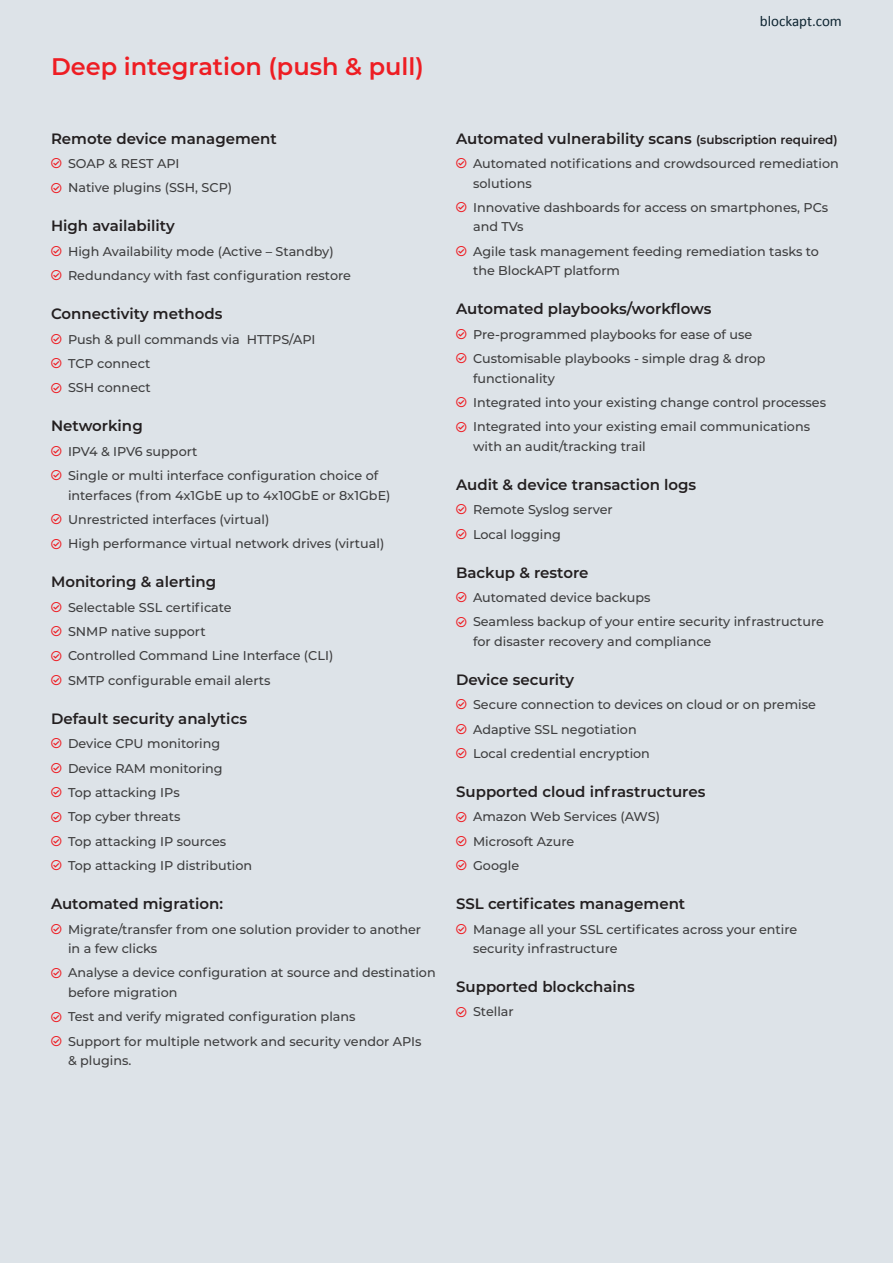
<style>
.page{position:relative;width:893px;height:1263px;background:#dde3e8}
.page>*{position:absolute;margin:0;border:0;box-sizing:border-box;transform-origin:0 0}
.t1{font:600 24px "Montserrat";color:#ee1d23}
.t2{font:600 15px "Montserrat";color:#231f20}
.t3{font:15px "Calibri";color:#0e2531}
.t4{font:500 12.75px/19.5px "Montserrat";color:#3e3e3f}
.s1{color:#ee1d23}
.s2{font-size:12px}
</style>
<div class="page">
<h1 class="t1" style="left:51px;top:50px;width:374px">Deep integration (push &amp; pull)</h1>
<p class="t2" style="left:51px;top:128px;width:227px">Remote device management</p>
<p class="t4" style="left:51px;top:153px;width:130px"><span class="s1">●</span> SOAP &amp; REST API</p>
<p class="t4" style="left:51px;top:178px;width:183px"><span class="s1">●</span> Native plugins (SSH, SCP)</p>
<p class="t2" style="left:51px;top:215px;width:125px">High availability</p>
<p class="t4" style="left:51px;top:241px;width:284px"><span class="s1">●</span> High Availability mode (Active – Standby)</p>
<p class="t4" style="left:51px;top:265px;width:301px"><span class="s1">●</span> Redundancy with fast configuration restore</p>
<p class="t2" style="left:51px;top:303px;width:173px">Connectivity methods</p>
<p class="t4" style="left:51px;top:329px;width:266px"><span class="s1">●</span> Push &amp; pull commands via HTTPS/API</p>
<p class="t4" style="left:51px;top:353px;width:101px"><span class="s1">●</span> TCP connect</p>
<p class="t4" style="left:51px;top:377px;width:101px"><span class="s1">●</span> SSH connect</p>
<p class="t2" style="left:51px;top:415px;width:93px">Networking</p>
<p class="t4" style="left:51px;top:441px;width:148px"><span class="s1">●</span> IPV4 &amp; IPV6 support</p>
<p class="t4" style="left:68px;top:465px;width:324px;text-indent:-17px"><span class="s1">●</span> Single or multi interface configuration choice of interfaces (from 4x1GbE up to 4x10GbE or 8x1GbE)</p>
<p class="t4" style="left:51px;top:509px;width:220px"><span class="s1">●</span> Unrestricted interfaces (virtual)</p>
<p class="t4" style="left:51px;top:533px;width:335px"><span class="s1">●</span> High performance virtual network drives (virtual)</p>
<p class="t2" style="left:51px;top:571px;width:167px">Monitoring &amp; alerting</p>
<p class="t4" style="left:51px;top:597px;width:182px"><span class="s1">●</span> Selectable SSL certificate</p>
<p class="t4" style="left:51px;top:621px;width:156px"><span class="s1">●</span> SNMP native support</p>
<p class="t4" style="left:51px;top:646px;width:284px"><span class="s1">●</span> Controlled Command Line Interface (CLI)</p>
<p class="t4" style="left:51px;top:670px;width:221px"><span class="s1">●</span> SMTP configurable email alerts</p>
<p class="t2" style="left:51px;top:708px;width:198px">Default security analytics</p>
<p class="t4" style="left:51px;top:733px;width:171px"><span class="s1">●</span> Device CPU monitoring</p>
<p class="t4" style="left:51px;top:758px;width:173px"><span class="s1">●</span> Device RAM monitoring</p>
<p class="t4" style="left:51px;top:782px;width:130px"><span class="s1">●</span> Top attacking IPs</p>
<p class="t4" style="left:51px;top:806px;width:131px"><span class="s1">●</span> Top cyber threats</p>
<p class="t4" style="left:51px;top:831px;width:177px"><span class="s1">●</span> Top attacking IP sources</p>
<p class="t4" style="left:51px;top:855px;width:203px"><span class="s1">●</span> Top attacking IP distribution</p>
<p class="t2" style="left:51px;top:893px;width:173px">Automated migration:</p>
<p class="t4" style="left:68px;top:919px;width:355px;text-indent:-17px"><span class="s1">●</span> Migrate/transfer from one solution provider to another in a few clicks</p>
<p class="t4" style="left:68px;top:962px;width:369px;text-indent:-17px"><span class="s1">●</span> Analyse a device configuration at source and destination before migration</p>
<p class="t4" style="left:51px;top:1006px;width:306px"><span class="s1">●</span> Test and verify migrated configuration plans</p>
<p class="t4" style="left:68px;top:1031px;width:355px;text-indent:-17px"><span class="s1">●</span> Support for multiple network and security vendor APIs &amp; plugins.</p>
<p class="t3" style="left:760px;top:10px;width:84px">blockapt.com</p>
<p class="t2" style="left:456px;top:128px;width:383px">Automated vulnerability scans <span class="s2">(subscription required)</span></p>
<p class="t4" style="left:473px;top:153px;width:367px;text-indent:-17px"><span class="s1">●</span> Automated notifications and crowdsourced remediation solutions</p>
<p class="t4" style="left:473px;top:197px;width:357px;text-indent:-17px"><span class="s1">●</span> Innovative dashboards for access on smartphones, PCs and TVs</p>
<p class="t4" style="left:473px;top:241px;width:347px;text-indent:-17px"><span class="s1">●</span> Agile task management feeding remediation tasks to the BlockAPT platform</p>
<p class="t2" style="left:456px;top:298px;width:257px">Automated playbooks/workflows</p>
<p class="t4" style="left:456px;top:324px;width:298px"><span class="s1">●</span> Pre-programmed playbooks for ease of use</p>
<p class="t4" style="left:473px;top:348px;width:294px;text-indent:-17px"><span class="s1">●</span> Customisable playbooks - simple drag &amp; drop functionality</p>
<p class="t4" style="left:456px;top:392px;width:371px"><span class="s1">●</span> Integrated into your existing change control processes</p>
<p class="t4" style="left:473px;top:416px;width:338px;text-indent:-17px"><span class="s1">●</span> Integrated into your existing email communications with an audit/tracking trail</p>
<p class="t2" style="left:456px;top:474px;width:242px">Audit &amp; device transaction logs</p>
<p class="t4" style="left:456px;top:499px;width:158px"><span class="s1">●</span> Remote Syslog server</p>
<p class="t4" style="left:456px;top:524px;width:106px"><span class="s1">●</span> Local logging</p>
<p class="t2" style="left:456px;top:562px;width:134px">Backup &amp; restore</p>
<p class="t4" style="left:456px;top:587px;width:196px"><span class="s1">●</span> Automated device backups</p>
<p class="t4" style="left:473px;top:611px;width:352px;text-indent:-17px"><span class="s1">●</span> Seamless backup of your entire security infrastructure for disaster recovery and compliance</p>
<p class="t2" style="left:456px;top:669px;width:120px">Device security</p>
<p class="t4" style="left:456px;top:694px;width:361px"><span class="s1">●</span> Secure connection to devices on cloud or on premise</p>
<p class="t4" style="left:456px;top:719px;width:182px"><span class="s1">●</span> Adaptive SSL negotiation</p>
<p class="t4" style="left:456px;top:743px;width:195px"><span class="s1">●</span> Local credential encryption</p>
<p class="t2" style="left:456px;top:781px;width:251px">Supported cloud infrastructures</p>
<p class="t4" style="left:456px;top:806px;width:205px"><span class="s1">●</span> Amazon Web Services (AWS)</p>
<p class="t4" style="left:456px;top:831px;width:120px"><span class="s1">●</span> Microsoft Azure</p>
<p class="t4" style="left:456px;top:855px;width:65px"><span class="s1">●</span> Google</p>
<p class="t2" style="left:456px;top:893px;width:231px">SSL certificates management</p>
<p class="t4" style="left:473px;top:919px;width:326px;text-indent:-17px"><span class="s1">●</span> Manage all your SSL certificates across your entire security infrastructure</p>
<p class="t2" style="left:456px;top:976px;width:180px">Supported blockchains</p>
<p class="t4" style="left:456px;top:1001px;width:59px"><span class="s1">●</span> Stellar</p>
</div>
